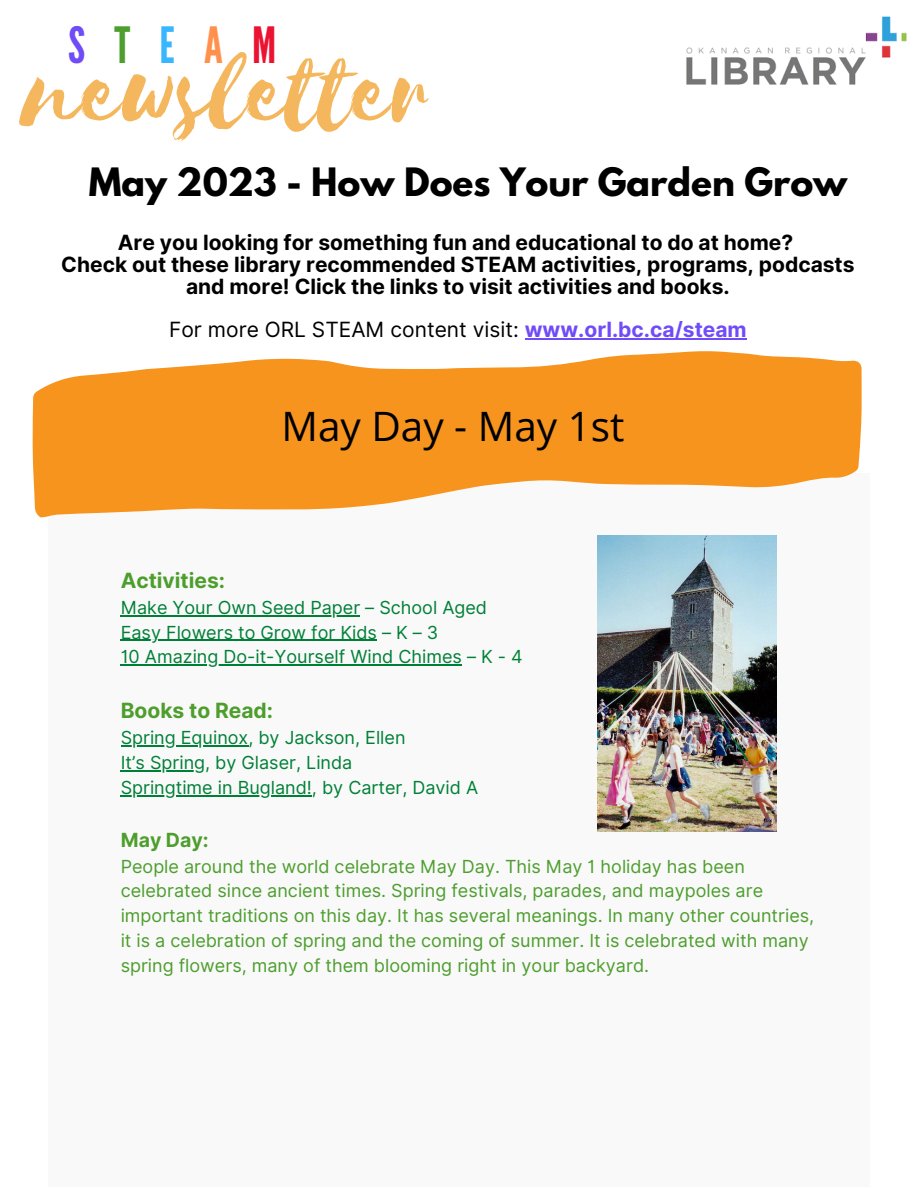
<style>
.page{position:relative;width:918px;height:1188px;background:#fff}
.page>*{position:absolute;margin:0;border:0;box-sizing:border-box;transform-origin:0 0}
.t1{font:116.55px "Selima";color:#f4b75d}
.t2{font:49.95px "League Gothic";letter-spacing:.585em;color:#704bf8}
.t3{font:40.5px "Open Sans";color:#000}
.t4{font:700 34.65px "League Spartan";color:#000}
.t5{font:700 21px/21.9px "Inter";color:#000;text-align:center}
.t6{font:21px "Inter";color:#000}
.t7{font:700 21px "Inter";color:#4d9e2d}
.t8{font:700 19.5px "Inter";color:#4d9e2d}
.t9{font:18px/24.8px "Inter";color:#4d9e2d}
.t10{font:18px/24.8px "Inter";color:#008037}
.s1{color:#4d9e2d}
.s2{color:#38b6ff}
.s3{color:#ff914d}
.s4{color:#eb1331}
.s5{font-weight:700;color:#704bf8}
</style>
<div class="page">
<div style="left:48px;top:474px;width:821px;height:713px;background:#f9f9f9"></div>
<img style="left:686px;top:16px;width:221px;height:69px">
<svg style="left:32px;top:351px;width:830px;height:166px;fill:#f7941d"></svg>
<hr style="left:121px;top:615px;width:239px;height:1px;background:#008037">
<hr style="left:121px;top:640px;width:256px;height:1px;background:#008037">
<hr style="left:121px;top:664px;width:341px;height:2px;background:#008037">
<hr style="left:121px;top:745px;width:127px;height:2px;background:#008037">
<hr style="left:121px;top:770px;width:84px;height:1px;background:#008037">
<hr style="left:121px;top:795px;width:191px;height:1px;background:#008037">
<img style="left:598px;top:536px;width:178px;height:295px">
<hr style="left:525px;top:338px;width:222px;height:2px;background:#704bf8">
<h2 class="t2" style="left:68px;top:16px;width:210px">S<span class="s1">T</span><span class="s2">E</span><span class="s3">A</span><span class="s4">M</span></h2>
<h1 class="t1" style="left:26px;top:29px;width:407px">newsletter</h1>
<h3 class="t4" style="left:89px;top:165px;width:760px">May 2023 - How Does Your Garden Grow</h3>
<p class="t5" style="left:61px;top:231px;width:795px">Are you looking for something fun and educational to do at home?<br>Check out these library recommended STEAM activities, programs, podcasts and more! Click the links to visit activities and books.</p>
<p class="t6" style="left:169px;top:317px;width:579px">For more ORL STEAM content visit: <span class="s5">www.orl.bc.ca/steam</span></p>
<h3 class="t3" style="left:282px;top:398px;width:344px">May Day - May 1st</h3>
<p class="t7" style="left:121px;top:568px;width:106px">Activities:</p>
<p class="t10" style="left:121px;top:595px;width:404px">Make Your Own Seed Paper – School Aged<br>Easy Flowers to Grow for Kids – K – 3<br>10 Amazing Do-it-Yourself Wind Chimes – K - 4</p>
<p class="t7" style="left:121px;top:698px;width:154px">Books to Read:</p>
<p class="t10" style="left:121px;top:725px;width:359px">Spring Equinox, by Jackson, Ellen<br>It’s Spring, by Glaser, Linda<br>Springtime in Bugland!, by Carter, David A</p>
<p class="t8" style="left:121px;top:828px;width:89px">May Day:</p>
<p class="t9" style="left:121px;top:854px;width:695px">People around the world celebrate May Day. This May 1 holiday has been celebrated since ancient times. Spring festivals, parades, and maypoles are important traditions on this day. It has several meanings. In many other countries, it is a celebration of spring and the coming of summer. It is celebrated with many spring flowers, many of them blooming right in your backyard.</p>
</div>
